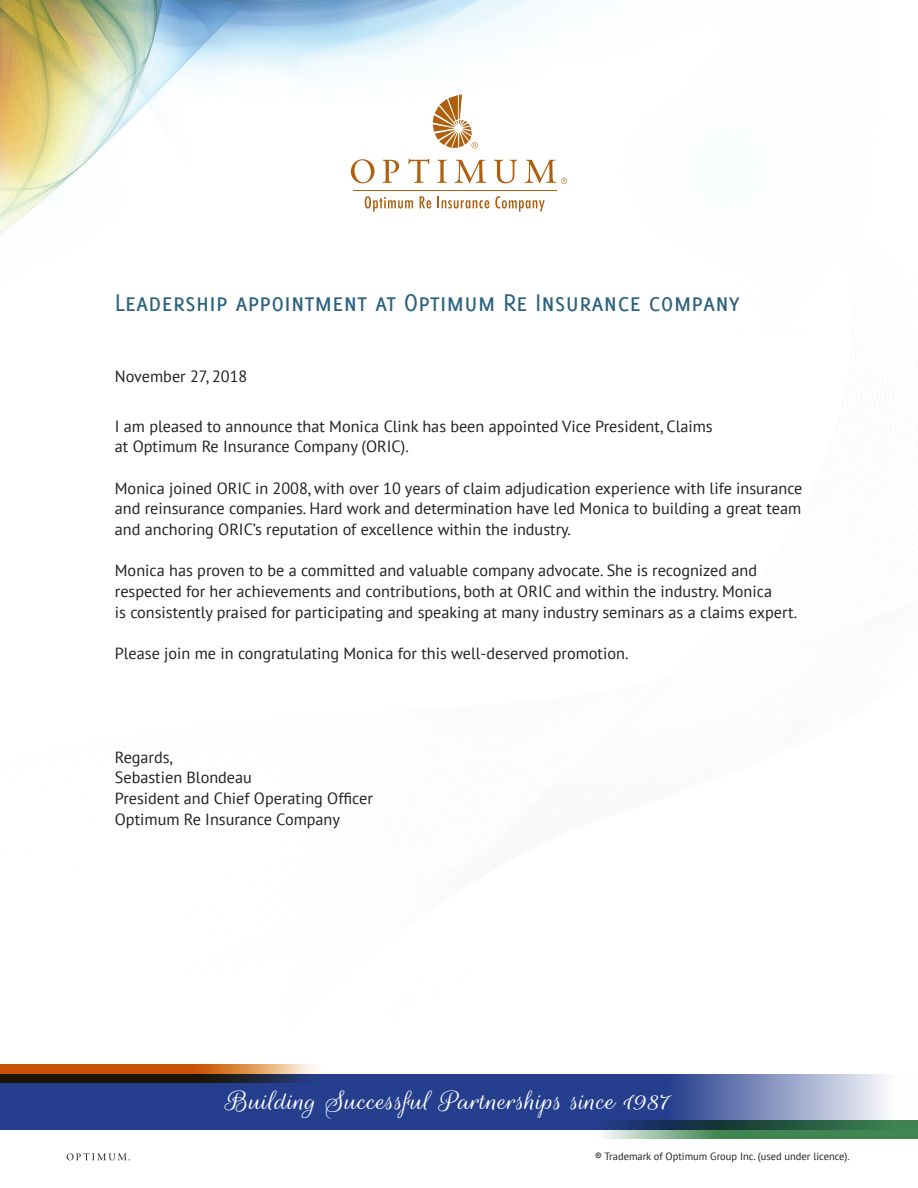
<style>
.page{position:relative;width:918px;height:1188px;background:#fff}
.page>*{position:absolute;margin:0;border:0;box-sizing:border-box;transform-origin:0 0}
.t1{font:28.5px "Rouge Script";color:#fff;scale:1.2 1}
.t2{font:26.55px "Delicious Small Caps";letter-spacing:-.01em;color:#2b627f}
.t3{font:16.2px/20.7px "PT Sans";color:#231f20}
.t4{font:10.5px "PT Sans";color:#231f20}
</style>
<div class="page">
<img style="left:0;top:0;width:568px;height:1065px">
<svg style="left:67px;top:1153px;width:63px;height:8px"></svg>
<svg style="left:0;top:1074px;width:887px;height:55px;background:#3d549a"></svg>
<svg style="left:588px;top:1120px;width:330px;height:18px;background:#427260"></svg>
<svg style="left:0;top:1065px;width:332px;height:18px;background:#784a2a"></svg>
<svg style="left:433px;top:94px;width:45px;height:54px"></svg>
<svg style="left:365px;top:196px;width:48px;height:16px"></svg>
<svg style="left:420px;top:196px;width:11px;height:12px"></svg>
<svg style="left:438px;top:196px;width:51px;height:12px"></svg>
<svg style="left:495px;top:196px;width:50px;height:16px"></svg>
<hr style="left:353px;top:190px;width:203px;height:1px;background:#b05f0f">
<svg style="left:351px;top:159px;width:24px;height:24px"></svg>
<svg style="left:383px;top:160px;width:16px;height:23px"></svg>
<svg style="left:408px;top:159px;width:21px;height:24px"></svg>
<svg style="left:437px;top:160px;width:10px;height:23px"></svg>
<svg style="left:455px;top:160px;width:31px;height:23px"></svg>
<svg style="left:494px;top:160px;width:23px;height:23px"></svg>
<svg style="left:525px;top:160px;width:42px;height:24px"></svg>
<h2 class="t2" style="left:115px;top:287px;width:627px">Leadership appointment at Optimum Re Insurance company</h2>
<p class="t3" style="left:115px;top:366px;width:134px">November 27, 2018</p>
<p class="t3" style="left:115px;top:415px;width:599px">I am pleased to announce that Monica Clink has been appointed Vice President, Claims at Optimum Re Insurance Company (ORIC).</p>
<p class="t3" style="left:115px;top:477px;width:689px;text-align:justify">Monica joined ORIC in 2008, with over 10 years of claim adjudication experience with life insurance and reinsurance companies. Hard work and determination have led Monica to building a great team and anchoring ORIC’s reputation of excellence within the industry.</p>
<p class="t3" style="left:115px;top:560px;width:684px">Monica has proven to be a committed and valuable company advocate. She is recognized and respected for her achievements and contributions, both at ORIC and within the industry. Monica<br>is consistently praised for participating and speaking at many industry seminars as a claims expert.</p>
<p class="t3" style="left:115px;top:643px;width:515px">Please join me in congratulating Monica for this well-deserved promotion.</p>
<p class="t3" style="left:115px;top:746px;width:260px">Regards,<br>Sebastien Blondeau<br>President and Chief Operating Officer<br>Optimum Re Insurance Company</p>
<h1 class="t1" style="left:225px;top:1085px;width:373px">Building Successful Partnerships since 1987</h1>
<p class="t4" style="left:595px;top:1150px;width:257px">® Trademark of Optimum Group Inc. (used under licence).</p>
</div>
